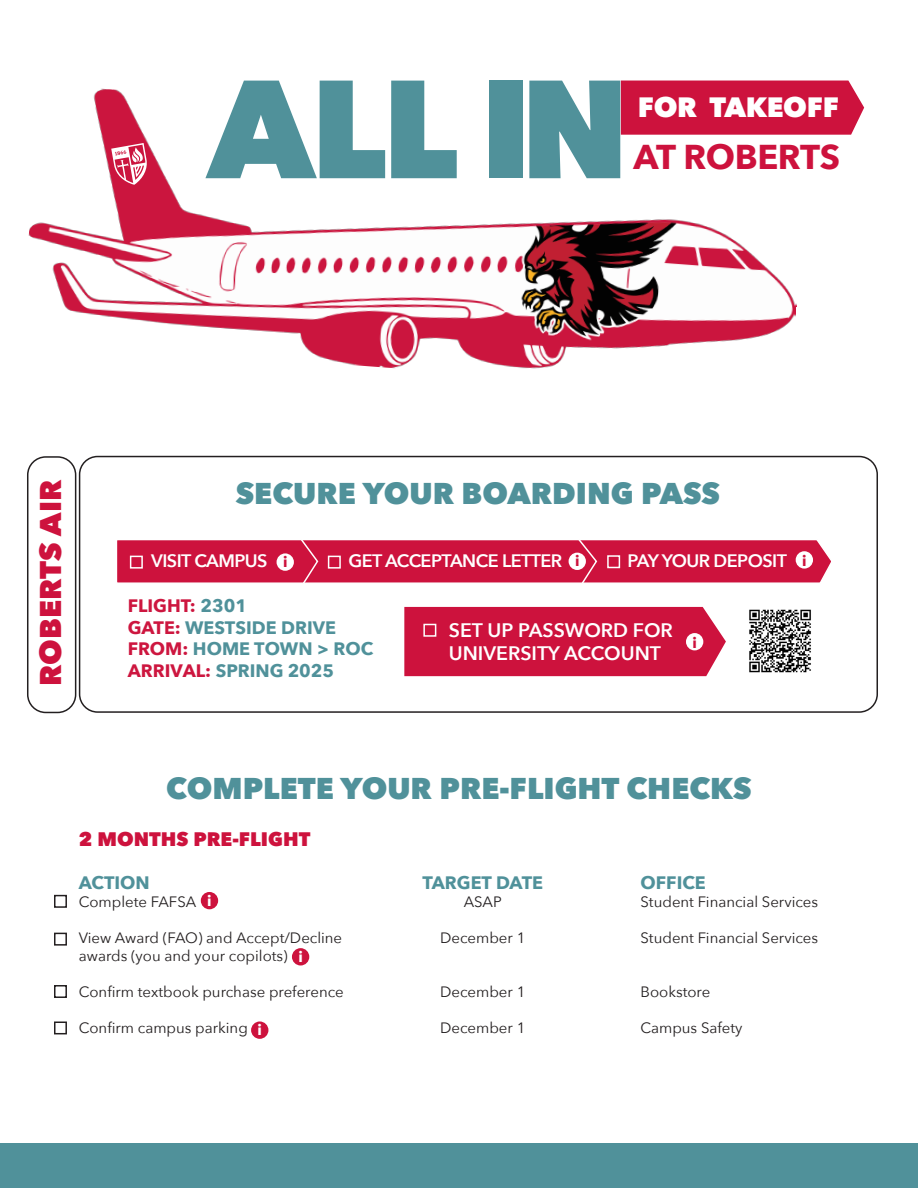
<style>
.page{position:relative;width:918px;height:1188px;background:#fff}
.page>*{position:absolute;margin:0;border:0;box-sizing:border-box;transform-origin:0 0}
.t1{font:800 137.85px "Avenir Next";color:#50919a}
.t2{font:700 34.5px "Avenir Next";letter-spacing:-.01em;color:#cd123d}
.t3{font:800 30px "Avenir Next";color:#50919a}
.t4{font:800 30px "Avenir Next";color:#cd123d}
.t5{font:800 27.9px "Avenir Next";letter-spacing:-.01em;color:#fff}
.t6{font:600 19.5px/23.4px "Avenir Next";color:#fff}
.t7{font:800 19.5px "Avenir Next";color:#cd123d}
.t8{font:700 18px/21.6px "Avenir Next";color:#50919a}
.t9{font:600 18px "Avenir Next";letter-spacing:-.03em;color:#fff}
.t10{font:15px/18px "Avenir Next";color:#231f20}
.t11{font:700 15px "Avenir Next";color:#cd123d}
.t12{font:700 15px "Avenir Next";color:#fff}
.s1{color:#cd163f}
</style>
<div class="page">
<div style="left:404px;top:607px;width:322px;height:69px;background:#cd123d"></div>
<img style="left:28px;top:84px;width:769px;height:285px">
<div style="left:0;top:1143px;width:918px;height:45px;background:#50919a"></div>
<svg style="left:117px;top:540px;width:714px;height:43px;background:#ce1a43"></svg>
<div style="left:621px;top:81px;width:243px;height:54px;background:#cd123d"></div>
<div style="left:54px;top:895px;width:13px;height:13px;border:2px solid #231f20"></div>
<div style="left:54px;top:933px;width:13px;height:13px;border:2px solid #231f20"></div>
<div style="left:54px;top:985px;width:13px;height:13px;border:2px solid #231f20"></div>
<div style="left:54px;top:1022px;width:13px;height:12px;border:2px solid #231f20"></div>
<div style="left:130px;top:556px;width:13px;height:13px;border:2px solid #fff"></div>
<div style="left:328px;top:556px;width:13px;height:13px;border:2px solid #fff"></div>
<div style="left:607px;top:555px;width:13px;height:13px;border:2px solid #fff"></div>
<div style="left:423px;top:624px;width:13px;height:13px;border:2px solid #fff"></div>
<div style="left:79px;top:456px;width:799px;height:257px;border:2px solid #231f20;border-radius:18px"></div>
<svg style="left:111px;top:143px;width:37px;height:42px"></svg>
<img style="left:749px;top:609px;width:62px;height:64px">
<div style="left:27px;top:456px;width:49px;height:257px;border:2px solid #231f20;border-radius:18px"></div>
<div style="left:201px;top:892px;width:17px;height:17px;background:#cd123d;border-radius:50%"></div>
<div style="left:292px;top:948px;width:17px;height:18px;background:#cd123d;border-radius:50%"></div>
<div style="left:251px;top:1021px;width:17px;height:18px;background:#cd123d;border-radius:50%"></div>
<div style="left:277px;top:553px;width:17px;height:18px;background:#fff;border-radius:50%"></div>
<div style="left:569px;top:553px;width:17px;height:17px;background:#fff;border-radius:50%"></div>
<div style="left:796px;top:551px;width:17px;height:18px;background:#fff;border-radius:50%"></div>
<div style="left:686px;top:633px;width:17px;height:17px;background:#fff;border-radius:50%"></div>
<p class="t1" style="left:208px;top:44px;width:423px">ALL IN</p>
<p class="t5" style="left:638px;top:89px;width:203px">FOR TAKEOFF</p>
<p class="t2" style="left:634px;top:127px;width:208px">AT ROBERTS</p>
<p class="t4" style="left:32px;top:686px;width:208px;rotate:-90deg">ROBERTS AIR</p>
<p class="t3" style="left:236px;top:475px;width:486px">SECURE YOUR BOARDING PASS</p>
<p class="t9" style="left:151px;top:546px;width:118px">VISIT CAMPUS</p>
<p class="t9" style="left:348px;top:545px;width:215px">GET ACCEPTANCE LETTER</p>
<p class="t9" style="left:627px;top:545px;width:161px">PAY YOUR DEPOSIT</p>
<p class="t11" style="left:283px;top:549px;width:6px">i</p>
<p class="t11" style="left:575px;top:548px;width:6px">i</p>
<p class="t11" style="left:802px;top:548px;width:6px">i</p>
<p class="t8" style="left:128px;top:595px;width:247px"><span class="s1">FLIGHT:</span> 2301<br><span class="s1">GATE:</span> WESTSIDE DRIVE<br><span class="s1">FROM:</span> HOME TOWN &gt; ROC</p>
<p class="t8" style="left:128px;top:659px;width:208px"><span class="s1">ARRIVAL:</span> SPRING 2025</p>
<p class="t6" style="left:449px;top:618px;width:226px">SET UP PASSWORD FOR<br>UNIVERSITY ACCOUNT</p>
<p class="t11" style="left:692px;top:629px;width:6px">i</p>
<p class="t3" style="left:166px;top:769px;width:587px">COMPLETE YOUR PRE-FLIGHT CHECKS</p>
<p class="t7" style="left:79px;top:827px;width:233px">2 MONTHS PRE-FLIGHT</p>
<p class="t8" style="left:79px;top:872px;width:72px">ACTION</p>
<p class="t10" style="left:79px;top:892px;width:119px">Complete FAFSA</p>
<p class="t10" style="left:79px;top:928px;width:265px">View Award (FAO) and Accept/Decline awards (you and your copilots)</p>
<p class="t10" style="left:79px;top:982px;width:266px">Confirm textbook purchase preference</p>
<p class="t10" style="left:79px;top:1018px;width:170px">Confirm campus parking</p>
<p class="t8" style="left:422px;top:872px;width:122px">TARGET DATE</p>
<p class="t10" style="left:464px;top:892px;width:40px">ASAP</p>
<p class="t10" style="left:440px;top:928px;width:87px">December 1</p>
<p class="t8" style="left:641px;top:872px;width:67px">OFFICE</p>
<p class="t10" style="left:641px;top:892px;width:179px">Student Financial Services</p>
<p class="t10" style="left:641px;top:928px;width:179px">Student Financial Services</p>
<p class="t12" style="left:207px;top:888px;width:6px">i</p>
<p class="t12" style="left:298px;top:944px;width:6px">i</p>
<p class="t10" style="left:440px;top:982px;width:87px">December 1</p>
<p class="t10" style="left:440px;top:1018px;width:87px">December 1</p>
<p class="t10" style="left:641px;top:982px;width:71px">Bookstore</p>
<p class="t10" style="left:641px;top:1018px;width:103px">Campus Safety</p>
<p class="t12" style="left:258px;top:1017px;width:6px">i</p>
</div>
